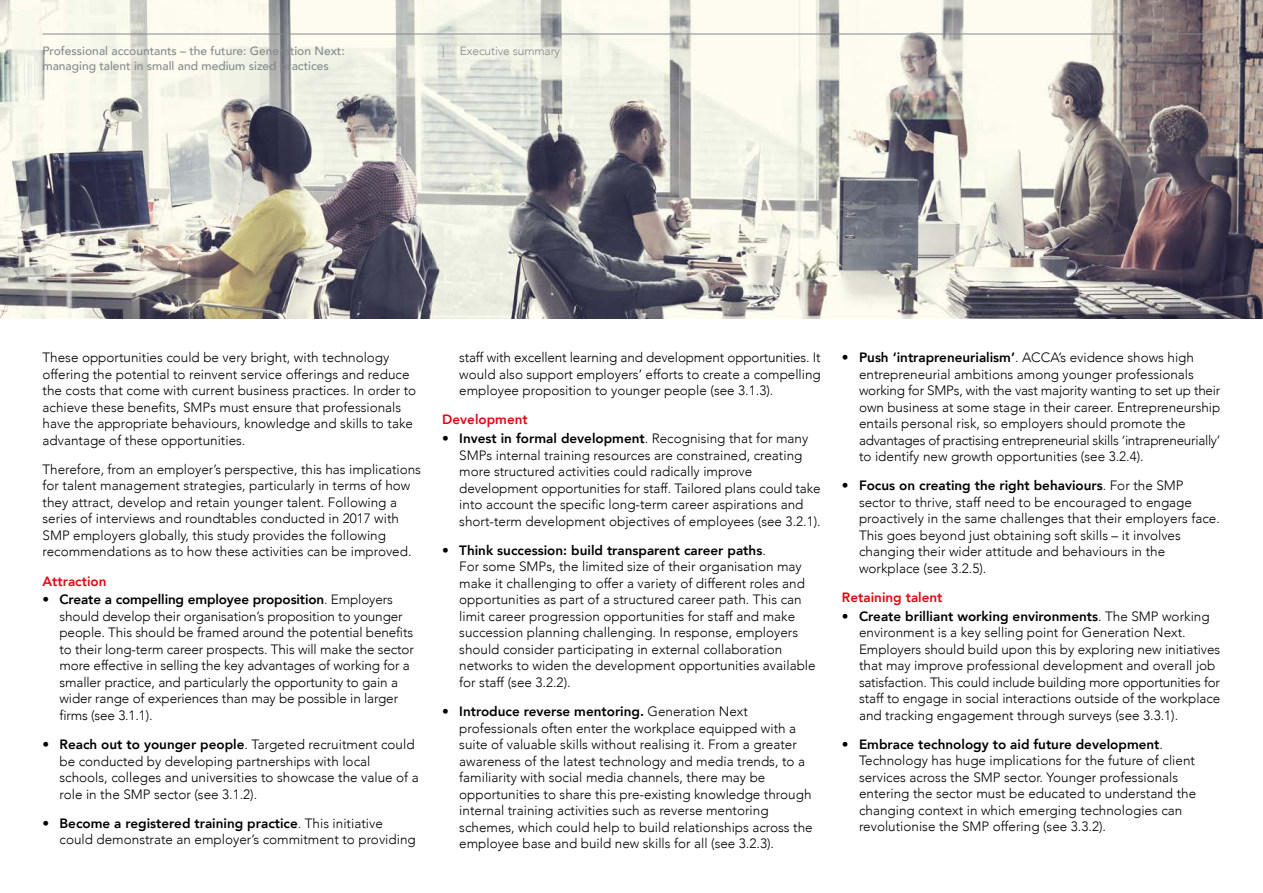
<style>
.page{position:relative;width:1263px;height:893px;background:#fff}
.page>*{position:absolute;margin:0;border:0;box-sizing:border-box;transform-origin:0 0}
.t1{font:300 13.5px/16.5px "Avenir";color:#000}
.t2{font:800 13.5px "Avenir";color:#e30613}
.t3{font:500 12px "Avenir";color:#858a8d}
.t4{font:300 12px "Avenir";letter-spacing:-.01em;color:#858a8d}
.s1{font-weight:800}
</style>
<div class="page">
<img style="left:0;top:0;width:1263px;height:319px">
<hr style="left:43px;top:34px;width:1177px;height:1px;background:#858a8d">
<p class="t3" style="left:43px;top:40px;width:304px">Professional accountants – the future: Generation Next:</p>
<p class="t4" style="left:442px;top:43px;width:119px">| Executive summary</p>
<p class="t4" style="left:1214px;top:43px;width:8px">5</p>
<p class="t3" style="left:43px;top:55px;width:288px">managing talent in small and medium sized practices</p>
<p class="t1" style="left:43px;top:349px;width:375px">These opportunities could be very bright, with technology offering the potential to reinvent service offerings and reduce the costs that come with current business practices. In order to achieve these benefits, SMPs must ensure that professionals have the appropriate behaviours, knowledge and skills to take advantage of these opportunities.</p>
<p class="t1" style="left:43px;top:461px;width:380px">Therefore, from an employer’s perspective, this has implications for talent management strategies, particularly in terms of how they attract, develop and retain younger talent. Following a series of interviews and roundtables conducted in 2017 with SMP employers globally, this study provides the following recommendations as to how these activities can be improved.</p>
<p class="t2" style="left:43px;top:570px;width:66px">Attraction</p>
<p class="t1" style="left:60px;top:591px;width:356px;text-indent:-17px">• <span class="s1">Create a compelling employee proposition</span>. Employers should develop their organisation’s proposition to younger people. This should be framed around the potential benefits to their long-term career prospects. This will make the sector more effective in selling the key advantages of working for a smaller practice, and particularly the opportunity to gain a wider range of experiences than may be possible in larger firms (see 3.1.1).</p>
<p class="t1" style="left:60px;top:736px;width:361px;text-indent:-17px">• <span class="s1">Reach out to younger people</span>. Targeted recruitment could be conducted by developing partnerships with local schools, colleges and universities to showcase the value of a role in the SMP sector (see 3.1.2).</p>
<p class="t1" style="left:60px;top:815px;width:358px;text-indent:-17px">• <span class="s1">Become a registered training practice</span>. This initiative could demonstrate an employer’s commitment to providing</p>
<p class="t1" style="left:459px;top:349px;width:363px;text-align:justify">staff with excellent learning and development opportunities. It would also support employers’ efforts to create a compelling employee proposition to younger people (see 3.1.3).</p>
<p class="t2" style="left:442px;top:409px;width:87px">Development</p>
<p class="t1" style="left:459px;top:430px;width:363px;text-indent:-17px">• <span class="s1">Invest in formal development</span>. Recognising that for many SMPs internal training resources are constrained, creating more structured activities could radically improve development opportunities for staff. Tailored plans could take into account the specific long-term career aspirations and short-term development objectives of employees (see 3.2.1).</p>
<p class="t1" style="left:459px;top:542px;width:358px;text-indent:-17px">• <span class="s1">Think succession: build transparent career paths</span>.<br>For some SMPs, the limited size of their organisation may make it challenging to offer a variety of different roles and opportunities as part of a structured career path. This can limit career progression opportunities for staff and make succession planning challenging. In response, employers should consider participating in external collaboration networks to widen the development opportunities available for staff (see 3.2.2).</p>
<p class="t1" style="left:459px;top:703px;width:355px;text-indent:-17px">• <span class="s1">Introduce reverse mentoring.</span> Generation Next professionals often enter the workplace equipped with a suite of valuable skills without realising it. From a greater awareness of the latest technology and media trends, to a familiarity with social media channels, there may be opportunities to share this pre-existing knowledge through internal training activities such as reverse mentoring schemes, which could help to build relationships across the employee base and build new skills for all (see 3.2.3).</p>
<p class="t1" style="left:859px;top:349px;width:363px;text-indent:-17px">• <span class="s1">Push ‘intrapreneurialism’</span>. ACCA’s evidence shows high entrepreneurial ambitions among younger professionals working for SMPs, with the vast majority wanting to set up their own business at some stage in their career. Entrepreneurship entails personal risk, so employers should promote the advantages of practising entrepreneurial skills ‘intrapreneurially’ to identify new growth opportunities (see 3.2.4).</p>
<p class="t1" style="left:859px;top:477px;width:362px;text-indent:-17px">• <span class="s1">Focus on creating the right behaviours</span>. For the SMP sector to thrive, staff need to be encouraged to engage proactively in the same challenges that their employers face.<br>This goes beyond just obtaining soft skills – it involves changing their wider attitude and behaviours in the workplace (see 3.2.5).</p>
<p class="t2" style="left:842px;top:587px;width:102px">Retaining talent</p>
<p class="t1" style="left:859px;top:608px;width:363px;text-indent:-17px">• <span class="s1">Create brilliant working environments</span>. The SMP working environment is a key selling point for Generation Next.<br>Employers should build upon this by exploring new initiatives that may improve professional development and overall job satisfaction. This could include building more opportunities for staff to engage in social interactions outside of the workplace and tracking engagement through surveys (see 3.3.1).</p>
<p class="t1" style="left:859px;top:736px;width:339px;text-indent:-17px">• <span class="s1">Embrace technology to aid future development</span>.<br>Technology has huge implications for the future of client services across the SMP sector. Younger professionals entering the sector must be educated to understand the changing context in which emerging technologies can revolutionise the SMP offering (see 3.3.2).</p>
</div>
